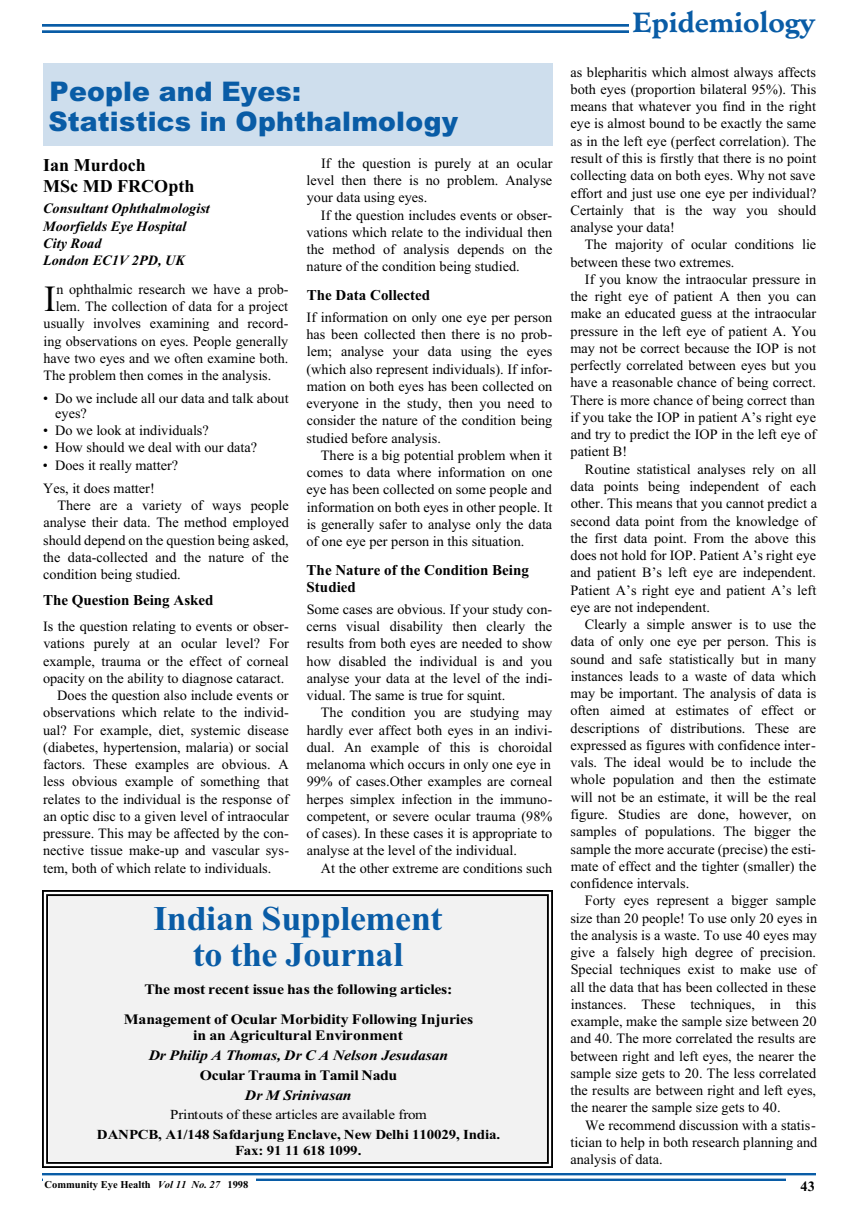
<style>
.page{position:relative;width:854px;height:1208px;background:#fff}
.page>*{position:absolute;margin:0;border:0;box-sizing:border-box;transform-origin:0 0}
.t1{font:36.9px "Times New Roman";color:#000;scale:.95 1}
.t2{font:700 34.65px/36px "Times New Roman";letter-spacing:-.01em;color:#095ca6;text-align:center;scale:1.04 1}
.t3{font:900 27px/30px "Arial";letter-spacing:.005em;color:#095ca6}
.t4{font:700 27px "Minister";color:#095ca6}
.t5{font:700 18px/21px "Times New Roman";color:#000}
.t6{font:700 15px/17.2px "Times New Roman";color:#000}
.t7{font:700 14.4px/30px "Times New Roman";letter-spacing:-.01em;color:#000;text-align:center;scale:1.09 1}
.t8{font:italic 700 14.4px "Times New Roman";letter-spacing:-.01em;color:#000;scale:1.09 1}
.t9{font:700 14.4px "Times New Roman";letter-spacing:-.035em;color:#000;scale:1.09 1}
.t10{font:14.25px/17.2px "Times New Roman";color:#000;text-align:justify}
.t11{font:italic 700 14.25px/17.2px "Times New Roman";color:#000}
.t12{font:700 14.25px "Times New Roman";color:#000}
.t13{font:700 13.65px/15.8px "Times New Roman";letter-spacing:-.01em;color:#000;text-align:center;scale:1.09 1}
.t14{font:13.65px "Times New Roman";letter-spacing:-.01em;color:#000;scale:1.09 1}
.t15{font:700 10.5px "Times New Roman";color:#000}
.s1{font-style:italic}
</style>
<div class="page">
<img style="left:43px;top:1173px;width:772px;height:7px">
<div style="left:785px;top:1176px;width:30px;height:26px;background:#fff"></div>
<div style="left:43px;top:1176px;width:212px;height:15px;background:#fff"></div>
<div style="left:43px;top:64px;width:509px;height:82px;background:#cedeed"></div>
<div style="left:43px;top:890px;width:509px;height:276px;background:#f2f2f2"></div>
<img style="left:43px;top:25px;width:586px;height:7px">
<h3 class="t3" style="left:48px;top:75px;width:411px">People and Eyes:<br>Statistics in Ophthalmology</h3>
<p class="t5" style="left:43px;top:155px;width:153px">Ian Murdoch<br>MSc MD FRCOpth</p>
<p class="t11" style="left:43px;top:200px;width:168px">Consultant Ophthalmologist<br>Moorfields Eye Hospital<br>City Road<br>London EC1V 2PD, UK</p>
<h1 class="t1" style="left:44px;top:278px;width:14px">I</h1>
<p class="t10" style="left:56px;top:280px;width:233px">n ophthalmic research we have a prob-</p>
<p class="t10" style="left:56px;top:298px;width:234px">lem. The collection of data for a project</p>
<p class="t10" style="left:44px;top:315px;width:246px">usually involves examining and record-</p>
<p class="t10" style="left:44px;top:332px;width:246px">ing observations on eyes. People generally</p>
<p class="t10" style="left:43px;top:349px;width:246px">have two eyes and we often examine both.</p>
<p class="t10" style="left:43px;top:367px;width:229px">The problem then comes in the analysis.</p>
<p class="t10" style="left:55px;top:390px;width:235px;line-height:15px;text-indent:-12px">• Do we include all our data and talk about eyes?</p>
<p class="t10" style="left:43px;top:421px;width:167px">• Do we look at individuals?</p>
<p class="t10" style="left:43px;top:439px;width:215px">• How should we deal with our data?</p>
<p class="t10" style="left:43px;top:453px;width:137px;line-height:23.2px">• Does it really matter?<br>Yes, it does matter!</p>
<p class="t10" style="left:43px;top:496px;width:247px;text-indent:14px">There are a variety of ways people analyse their data. The method employed should depend on the question being asked, the data-collected and the nature of the condition being studied.</p>
<p class="t6" style="left:43px;top:591px;width:172px">The Question Being Asked</p>
<p class="t10" style="left:43px;top:617px;width:247px">Is the question relating to events or obser-</p>
<p class="t10" style="left:43px;top:634px;width:247px">vations purely at an ocular level? For</p>
<p class="t10" style="left:43px;top:652px;width:247px">example, trauma or the effect of corneal</p>
<p class="t10" style="left:43px;top:669px;width:243px">opacity on the ability to diagnose cataract.</p>
<p class="t10" style="left:57px;top:686px;width:233px">Does the question also include events or</p>
<p class="t10" style="left:43px;top:703px;width:247px">observations which relate to the individ-</p>
<p class="t10" style="left:43px;top:721px;width:247px">ual? For example, diet, systemic disease</p>
<p class="t10" style="left:43px;top:738px;width:247px">(diabetes, hypertension, malaria) or social</p>
<p class="t10" style="left:43px;top:755px;width:247px">factors. These examples are obvious. A</p>
<p class="t10" style="left:43px;top:772px;width:247px">less obvious example of something that</p>
<p class="t10" style="left:43px;top:790px;width:247px">relates to the individual is the response of</p>
<p class="t10" style="left:43px;top:807px;width:247px">an optic disc to a given level of intraocular</p>
<p class="t10" style="left:43px;top:824px;width:247px">pressure. This may be affected by the con-</p>
<p class="t10" style="left:43px;top:841px;width:247px">nective tissue make-up and vascular sys-</p>
<p class="t10" style="left:43px;top:859px;width:229px">tem, both of which relate to individuals.</p>
<p class="t10" style="left:306px;top:154px;width:247px;text-indent:14px">If the question is purely at an ocular level then there is no problem. Analyse your data using eyes.</p>
<p class="t10" style="left:306px;top:206px;width:247px;text-indent:14px">If the question includes events or obser&shy;vations which relate to the individual then the method of analysis depends on the nature of the condition being studied.</p>
<p class="t6" style="left:306px;top:286px;width:125px">The Data Collected</p>
<p class="t10" style="left:306px;top:308px;width:247px">If information on only one eye per person has been collected then there is no prob&shy;lem; analyse your data using the eyes (which also represent individuals). If infor&shy;mation on both eyes has been collected on everyone in the study, then you need to consider the nature of the condition being studied before analysis.</p>
<p class="t10" style="left:306px;top:446px;width:247px;text-indent:14px">There is a big potential problem when it comes to data where information on one eye has been collected on some people and information on both eyes in other people. It is generally safer to analyse only the data of one eye per person in this situation.</p>
<p class="t6" style="left:306px;top:561px;width:224px">The Nature of the Condition Being<br>Studied</p>
<p class="t10" style="left:306px;top:600px;width:247px">Some cases are obvious. If your study con&shy;cerns visual disability then clearly the results from both eyes are needed to show how disabled the individual is and you analyse your data at the level of the indi&shy;vidual. The same is true for squint.</p>
<p class="t10" style="left:306px;top:703px;width:247px;text-indent:14px">The condition you are studying may hardly ever affect both eyes in an indivi&shy;dual. An example of this is choroidal melanoma which occurs in only one eye in 99% of cases.Other examples are corneal herpes simplex infection in the immuno&shy;competent, or severe ocular trauma (98% of cases). In these cases it is appropriate to analyse at the level of the individual.</p>
<p class="t10" style="left:321px;top:859px;width:233px">At the other extreme are conditions such</p>
<h2 class="t2" style="left:153px;top:900px;width:279px">Indian Supplement to the Journal</h2>
<p class="t7" style="left:124px;top:973px;width:322px">The most recent issue has the following articles:<br>Management of Ocular Morbidity Following Injuries</p>
<p class="t7" style="left:193px;top:1019px;width:194px">in an Agricultural Environment</p>
<p class="t8" style="left:149px;top:1046px;width:276px">Dr Philip A Thomas, Dr C A Nelson Jesudasan</p>
<p class="t9" style="left:200px;top:1066px;width:182px">Ocular Trauma in Tamil Nadu</p>
<p class="t8" style="left:245px;top:1086px;width:99px">Dr M Srinivasan</p>
<p class="t14" style="left:170px;top:1106px;width:237px">Printouts of these articles are available from</p>
<p class="t13" style="left:97px;top:1126px;width:371px">DANPCB, A1/148 Safdarjung Enclave, New Delhi 110029, India.<br>Fax: 91 11 618 1099.</p>
<h3 class="t4" style="left:632px;top:12px;width:184px">Epidemiology</h3>
<p class="t10" style="left:570px;top:63px;width:247px">as blepharitis which almost always affects both eyes (proportion bilateral 95%). This means that whatever you find in the right eye is almost bound to be exactly the same as in the left eye (perfect correlation). The result of this is firstly that there is no point collecting data on both eyes. Why not save effort and just use one eye per individual?<br>Certainly that is the way you should analyse your data!</p>
<p class="t10" style="left:570px;top:236px;width:247px;text-indent:14px">The majority of ocular conditions lie between these two extremes.</p>
<p class="t10" style="left:570px;top:270px;width:247px;text-indent:15px">If you know the intraocular pressure in the right eye of patient A then you can make an educated guess at the intraocular pressure in the left eye of patient A. You may not be correct because the IOP is not perfectly correlated between eyes but you have a reasonable chance of being correct.<br>There is more chance of being correct than if you take the IOP in patient A’s right eye and try to predict the IOP in the left eye of patient B!</p>
<p class="t10" style="left:570px;top:460px;width:248px;text-indent:15px">Routine statistical analyses rely on all data points being independent of each other. This means that you cannot predict a second data point from the knowledge of the first data point. From the above this does not hold for IOP. Patient A’s right eye and patient B’s left eye are independent.<br>Patient A’s right eye and patient A’s left eye are not independent.</p>
<p class="t10" style="left:570px;top:615px;width:247px;text-indent:14px">Clearly a simple answer is to use the data of only one eye per person. This is sound and safe statistically but in many instances leads to a waste of data which may be important. The analysis of data is often aimed at estimates of effect or descriptions of distributions. These are expressed as figures with confidence inter&shy;vals. The ideal would be to include the whole population and then the estimate will not be an estimate, it will be the real figure. Studies are done, however, on samples of populations. The bigger the sample the more accurate (precise) the esti&shy;mate of effect and the tighter (smaller) the confidence intervals.</p>
<p class="t10" style="left:570px;top:891px;width:248px;text-indent:14px">Forty eyes represent a bigger sample size than 20 people! To use only 20 eyes in the analysis is a waste. To use 40 eyes may give a falsely high degree of precision.<br>Special techniques exist to make use of all the data that has been collected in these instances. These techniques, in this example, make the sample size between 20 and 40. The more correlated the results are between right and left eyes, the nearer the sample size gets to 20. The less correlated the results are between right and left eyes, the nearer the sample size gets to 40.</p>
<p class="t10" style="left:570px;top:1115px;width:248px;text-indent:15px">We recommend discussion with a statis&shy;tician to help in both research planning and analysis of data.</p>
<p class="t15" style="left:44px;top:1178px;width:205px">Community Eye Health <span class="s1">Vol 11 No. 27</span> 1998</p>
<p class="t12" style="left:800px;top:1178px;width:16px">43</p>
</div>
